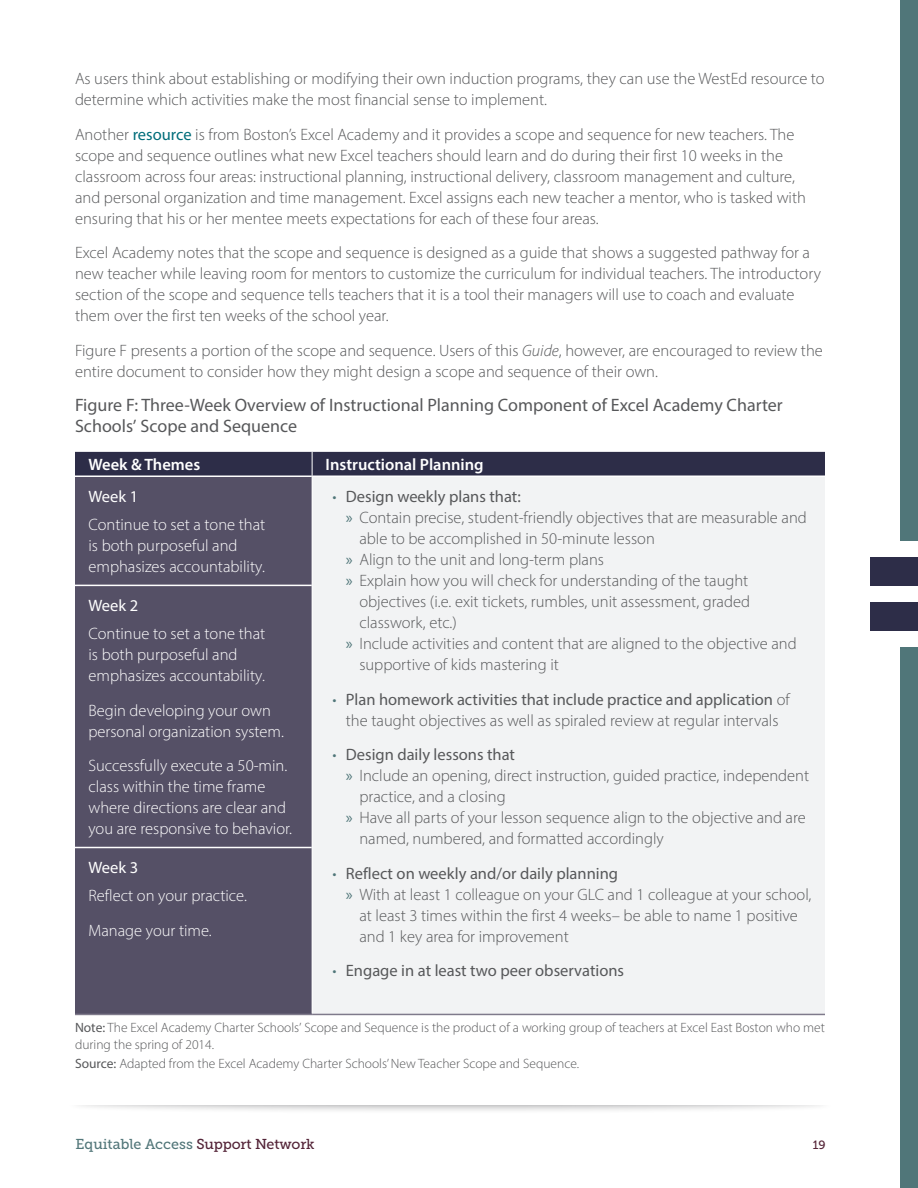
<style>
.page{position:relative;width:918px;height:1188px;background:#fff}
.page>*{position:absolute;margin:0;border:0;box-sizing:border-box;transform-origin:0 0}
.title_level_2{font:18px/21px "Myriad Pro";color:#57585a}
.title_level_2-2{font:300 16.5px/21px "Myriad Pro";color:#57585a}
.body_2nd_bullets{font:300 16.5px/21px "Myriad Pro";color:#fff}
.t1{font:16.5px "Myriad Pro";color:#57585a}
.body_2nd_bullets-2{font:600 16.5px "Myriad Pro";color:#fff}
.body_2nd_bullets-3{font:16.5px "Myriad Pro";color:#fff}
.t2{font:14.25px "Museo Slab 500";letter-spacing:-.01em;color:#53777a}
.title_level_2-3{font:300 13.5px/16.5px "Myriad Pro";color:#57585a}
.t3{font:12px "Museo Slab 500";color:#542336}
.s1{font-weight:400;color:#006d7a}
.s2{font-style:italic}
.s3{font-weight:300;color:#507679}
.s4{font-weight:400;color:#507679}
.s5{color:#507679}
.s6{font-weight:400}
.s7{color:#532337}
</style>
<div class="page">
<div style="left:900px;top:0;width:18px;height:541px;background:#507679"></div>
<div style="left:870px;top:557px;width:48px;height:29px;background:#2d2d48"></div>
<div style="left:870px;top:602px;width:48px;height:29px;background:#2d2d48"></div>
<div style="left:900px;top:647px;width:18px;height:541px;background:#507679"></div>
<div style="left:67px;top:1088px;width:767px;height:26px;background:#808083;opacity:.75"></div>
<div style="left:37px;top:1082px;width:827px;height:24px;background:#fff"></div>
<div style="left:75px;top:477px;width:237px;height:537px;background:#555066"></div>
<div style="left:312px;top:476px;width:513px;height:538px;background:#f2f3f4"></div>
<hr style="left:312px;top:476px;width:513px;height:1px;background:#fff">
<hr style="left:75px;top:585px;width:237px;height:1px;background:#fff">
<hr style="left:75px;top:847px;width:237px;height:1px;background:#fff">
<div style="left:75px;top:452px;width:750px;height:24px;background:#2d2d48"></div>
<hr style="left:312px;top:476px;width:1px;height:109px;background:#fff">
<hr style="left:312px;top:585px;width:1px;height:263px;background:#fff">
<hr style="left:312px;top:848px;width:1px;height:166px;background:#fff">
<hr style="left:312px;top:1014px;width:513px;height:1px;background:#7f7a8b">
<hr style="left:75px;top:1014px;width:237px;height:1px;background:#7f7a8b">
<p class="title_level_2-2" style="left:75px;top:68px;width:751px">As users think about establishing or modifying their own induction programs, they can use the WestEd resource to determine which activities make the most financial sense to implement.</p>
<p class="title_level_2-2" style="left:75px;top:124px;width:733px">Another <span class="s1">resource</span> is from Boston’s Excel Academy and it provides a scope and sequence for new teachers. The scope and sequence outlines what new Excel teachers should learn and do during their first 10 weeks in the classroom across four areas: instructional planning, instructional delivery, classroom management and culture, and personal organization and time management. Excel assigns each new teacher a mentor, who is tasked with ensuring that his or her mentee meets expectations for each of these four areas.</p>
<p class="title_level_2-2" style="left:75px;top:242px;width:748px">Excel Academy notes that the scope and sequence is designed as a guide that shows a suggested pathway for a new teacher while leaving room for mentors to customize the curriculum for individual teachers. The introductory section of the scope and sequence tells teachers that it is a tool their managers will use to coach and evaluate them over the first ten weeks of the school year.</p>
<p class="title_level_2-2" style="left:75px;top:340px;width:749px">Figure F presents a portion of the scope and sequence. Users of this <span class="s2">Guide</span>, however, are encouraged to review the entire document to consider how they might design a scope and sequence of their own.</p>
<p class="title_level_2" style="left:75px;top:395px;width:709px">Figure F: Three-Week Overview of Instructional Planning Component of Excel Academy Charter<br>Schools’ Scope and Sequence</p>
<p class="body_2nd_bullets-2" style="left:88px;top:454px;width:113px">Week &amp; Themes</p>
<p class="body_2nd_bullets-2" style="left:326px;top:454px;width:160px">Instructional Planning</p>
<p class="body_2nd_bullets-3" style="left:88px;top:486px;width:51px">Week 1</p>
<p class="body_2nd_bullets" style="left:88px;top:514px;width:178px">Continue to set a tone that is both purposeful and emphasizes accountability.</p>
<p class="t1" style="left:332px;top:486px;width:190px"><span class="s3">•</span> Design weekly plans that:</p>
<p class="title_level_2-2" style="left:359px;top:507px;width:449px;text-indent:-14px"><span class="s4">»</span> Contain precise, student-friendly objectives that are measurable and able to be accomplished in 50-minute lesson</p>
<p class="title_level_2-2" style="left:346px;top:549px;width:260px"><span class="s4">»</span> Align to the unit and long-term plans</p>
<p class="title_level_2-2" style="left:359px;top:570px;width:392px;text-align:justify;text-indent:-14px"><span class="s4">»</span> Explain how you will check for understanding of the taught objectives (i.e. exit tickets, rumbles, unit assessment, graded classwork, etc.)</p>
<p class="title_level_2-2" style="left:359px;top:633px;width:439px;text-indent:-14px"><span class="s4">»</span> Include activities and content that are aligned to the objective and supportive of kids mastering it</p>
<p class="title_level_2-2" style="left:332px;top:688px;width:459px;text-align:center"><span class="s5">•</span> <span class="s6">Plan homework activities that include practice and application</span> of the taught objectives as well as spiraled review at regular intervals</p>
<p class="t1" style="left:332px;top:744px;width:184px"><span class="s3">•</span> Design daily lessons that</p>
<p class="title_level_2-2" style="left:359px;top:765px;width:451px;text-indent:-14px"><span class="s4">»</span> Include an opening, direct instruction, guided practice, independent practice, and a closing</p>
<p class="title_level_2-2" style="left:359px;top:807px;width:448px;text-indent:-14px"><span class="s4">»</span> Have all parts of your lesson sequence align to the objective and are named, numbered, and formatted accordingly</p>
<p class="t1" style="left:332px;top:863px;width:287px"><span class="s3">•</span> Reflect on weekly and/or daily planning</p>
<p class="title_level_2-2" style="left:359px;top:883px;width:454px;text-indent:-14px"><span class="s4">»</span> With at least 1 colleague on your GLC and 1 colleague at your school, at least 3 times within the first 4 weeks– be able to name 1 positive and 1 key area for improvement</p>
<p class="t1" style="left:332px;top:960px;width:293px"><span class="s3">•</span> Engage in at least two peer observations</p>
<p class="body_2nd_bullets-3" style="left:88px;top:596px;width:51px">Week 2</p>
<p class="body_2nd_bullets" style="left:88px;top:623px;width:178px">Continue to set a tone that is both purposeful and emphasizes accountability.</p>
<p class="body_2nd_bullets" style="left:88px;top:699px;width:197px">Begin developing your own personal organization system.</p>
<p class="body_2nd_bullets" style="left:88px;top:755px;width:205px">Successfully execute a 50-min. class within the time frame where directions are clear and you are responsive to behavior.</p>
<p class="body_2nd_bullets-3" style="left:88px;top:858px;width:51px">Week 3</p>
<p class="body_2nd_bullets" style="left:88px;top:885px;width:160px">Reflect on your practice.</p>
<p class="body_2nd_bullets" style="left:88px;top:919px;width:125px">Manage your time.</p>
<p class="title_level_2-3" style="left:75px;top:1020px;width:751px"><span class="s6">Note:</span> The Excel Academy Charter Schools’ Scope and Sequence is the product of a working group of teachers at Excel East Boston who met during the spring of 2014.</p>
<p class="title_level_2-3" style="left:75px;top:1055px;width:506px"><span class="s6">Source:</span> Adapted from the Excel Academy Charter Schools’ New Teacher Scope and Sequence.</p>
<p class="t2" style="left:76px;top:1136px;width:241px">Equitable Access <span class="s7">Support Network</span></p>
<p class="t3" style="left:813px;top:1138px;width:14px">19</p>
</div>
